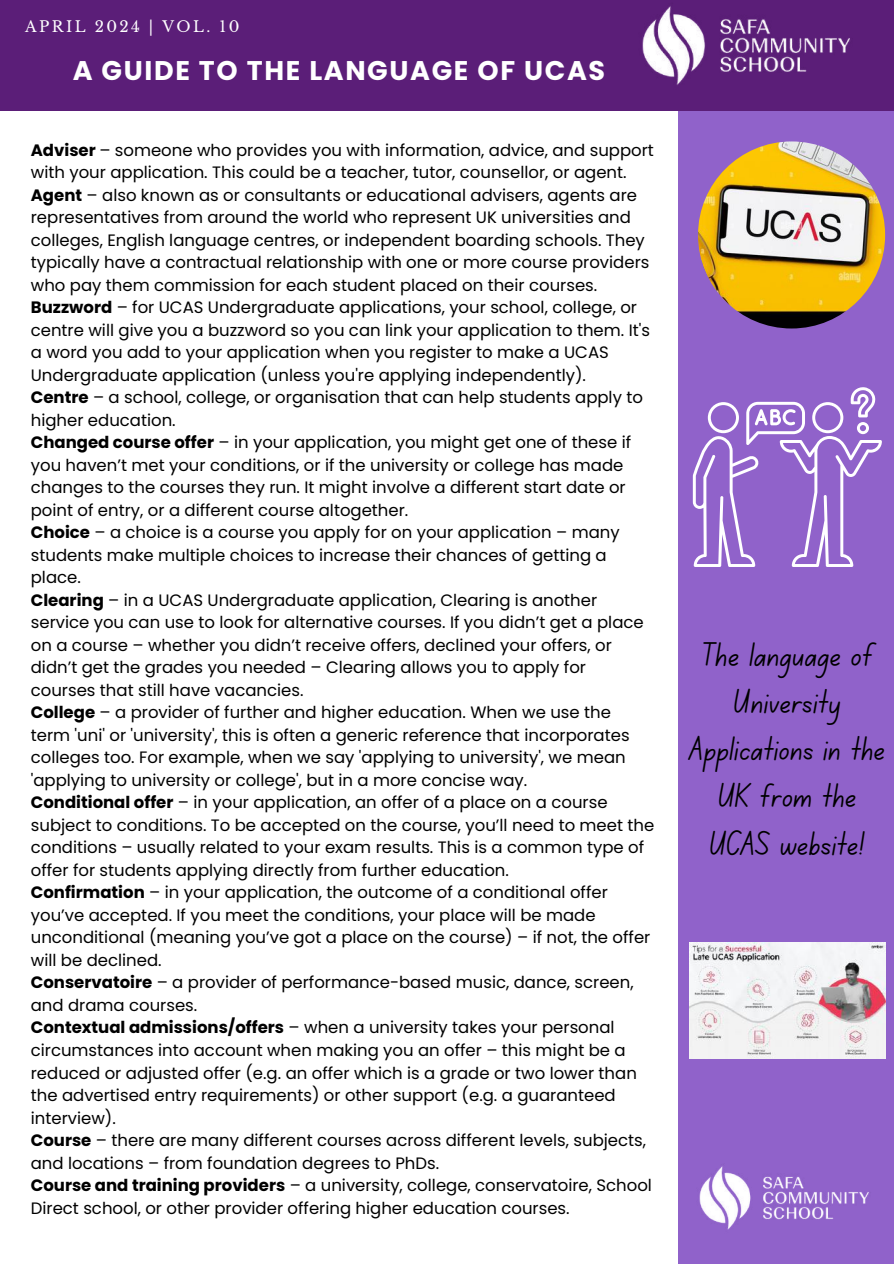
<style>
.page{position:relative;width:894px;height:1264px;background:#fff}
.page>*{position:absolute;margin:0;border:0;box-sizing:border-box;transform-origin:0 0}
.t1{font:34.5px/47.2px "Canva School Font";color:#000;text-align:center}
.t2{font:700 27px "Poppins";letter-spacing:.06em;color:#fff}
.t3{font:16.5px/22.5px "Poppins";color:#000}
.t4{font:15px "Libre Baskerville";letter-spacing:.16em;color:#fff}
.s1{font-weight:700}
</style>
<div class="page">
<div style="left:678px;top:45px;width:215px;height:1218px;background:#9062ca"></div>
<div style="left:0;top:0;width:893px;height:110px;background:#5b1e78"></div>
<img style="left:642px;top:6px;width:208px;height:79px">
<img style="left:699px;top:1166px;width:170px;height:64px">
<img style="left:697px;top:141px;width:187px;height:187px;border-radius:50%">
<svg style="left:692px;top:387px;width:189px;height:180px"></svg>
<img style="left:689px;top:942px;width:196px;height:116px">
<p class="t4" style="left:25px;top:17px;width:216px">APRIL 2024 | VOL. 10</p>
<h2 class="t2" style="left:73px;top:51px;width:534px">A GUIDE TO THE LANGUAGE OF UCAS</h2>
<p class="t3" style="left:31px;top:138px;width:624px"><span class="s1">Adviser</span> – someone who provides you with information, advice, and support with your application. This could be a teacher, tutor, counsellor, or agent.<br><span class="s1">Agent</span> – also known as or consultants or educational advisers, agents are representatives from around the world who represent UK universities and colleges, English language centres, or independent boarding schools. They typically have a contractual relationship with one or more course providers who pay them commission for each student placed on their courses.<br><span class="s1">Buzzword</span> – for UCAS Undergraduate applications, your school, college, or centre will give you a buzzword so you can link your application to them. It's a word you add to your application when you register to make a UCAS Undergraduate application (unless you're applying independently).<br><span class="s1">Centre</span> – a school, college, or organisation that can help students apply to higher education.<br><span class="s1">Changed course offer</span> – in your application, you might get one of these if you haven’t met your conditions, or if the university or college has made changes to the courses they run. It might involve a different start date or point of entry, or a different course altogether.<br><span class="s1">Choice</span> – a choice is a course you apply for on your application – many students make multiple choices to increase their chances of getting a place.<br><span class="s1">Clearing</span> – in a UCAS Undergraduate application, Clearing is another service you can use to look for alternative courses. If you didn’t get a place on a course – whether you didn’t receive offers, declined your offers, or didn’t get the grades you needed – Clearing allows you to apply for courses that still have vacancies.<br><span class="s1">College</span> – a provider of further and higher education. When we use the term 'uni' or 'university', this is often a generic reference that incorporates colleges too. For example, when we say 'applying to university', we mean 'applying to university or college', but in a more concise way.<br><span class="s1">Conditional offer</span> – in your application, an offer of a place on a course subject to conditions. To be accepted on the course, you’ll need to meet the conditions – usually related to your exam results. This is a common type of offer for students applying directly from further education.<br><span class="s1">Confirmation</span> – in your application, the outcome of a conditional offer you’ve accepted. If you meet the conditions, your place will be made unconditional (meaning you’ve got a place on the course) – if not, the offer will be declined.<br><span class="s1">Conservatoire</span> – a provider of performance-based music, dance, screen, and drama courses.<br><span class="s1">Contextual admissions/offers</span> – when a university takes your personal circumstances into account when making you an offer – this might be a reduced or adjusted offer (e.g. an offer which is a grade or two lower than the advertised entry requirements) or other support (e.g. a guaranteed interview).<br><span class="s1">Course</span> – there are many different courses across different levels, subjects, and locations – from foundation degrees to PhDs.<br><span class="s1">Course and training providers</span> – a university, college, conservatoire, School Direct school, or other provider offering higher education courses.</p>
<h1 class="t1" style="left:689px;top:635px;width:197px">The language of<br>University<br>Applications in the<br>UK from the<br>UCAS website!</h1>
</div>
